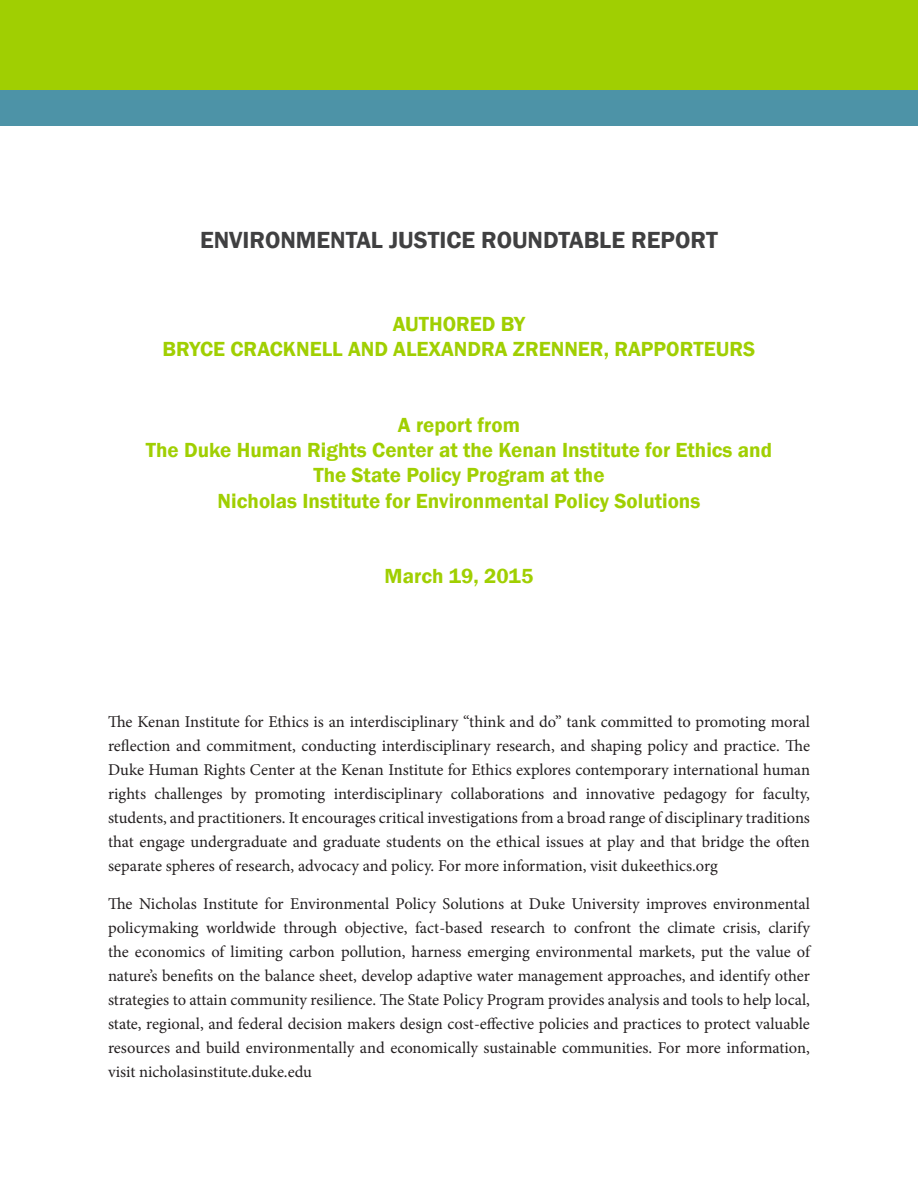
<style>
.page{position:relative;width:918px;height:1188px;background:#fff}
.page>*{position:absolute;margin:0;border:0;box-sizing:border-box;transform-origin:0 0}
.fgd_12ppl{font:600 24px "Franklin Gothic";color:#404041}
.fgd_12ppl-2{font:600 21px "Franklin Gothic";color:#a0cf02}
.minion_12_justified{font:16.5px/24px "Minion Pro";letter-spacing:-.005em;color:#231f20;text-align:justify}
</style>
<div class="page">
<div style="left:0;top:0;width:918px;height:108px;background:#a0cf02"></div>
<div style="left:0;top:91px;width:918px;height:35px;background:#4d93a7"></div>
<p class="fgd_12ppl" style="left:200px;top:226px;width:519px">ENVIRONMENTAL JUSTICE ROUNDTABLE REPORT</p>
<p class="fgd_12ppl-2" style="left:393px;top:311px;width:134px">AUTHORED BY</p>
<p class="fgd_12ppl-2" style="left:162px;top:337px;width:594px">BRYCE CRACKNELL AND ALEXANDRA ZRENNER, RAPPORTEURS</p>
<p class="fgd_12ppl-2" style="left:398px;top:412px;width:124px">A report from</p>
<p class="fgd_12ppl-2" style="left:146px;top:437px;width:628px">The Duke Human Rights Center at the Kenan Institute for Ethics and</p>
<p class="fgd_12ppl-2" style="left:313px;top:463px;width:293px">The State Policy Program at the</p>
<p class="fgd_12ppl-2" style="left:218px;top:488px;width:484px">Nicholas Institute for Environmental Policy Solutions</p>
<p class="fgd_12ppl-2" style="left:385px;top:563px;width:150px">March 19, 2015</p>
<p class="minion_12_justified" style="left:108px;top:710px;width:704px">The Kenan Institute for Ethics is an interdisciplinary “think and do” tank committed to promoting moral reflection and commitment, conducting interdisciplinary research, and shaping policy and practice. The Duke Human Rights Center at the Kenan Institute for Ethics explores contemporary international human rights challenges by promoting interdisciplinary collaborations and innovative pedagogy for faculty, students, and practitioners. It encourages critical investigations from a broad range of disciplinary traditions that engage undergraduate and graduate students on the ethical issues at play and that bridge the often separate spheres of research, advocacy and policy. For more information, visit dukeethics.org</p>
<p class="minion_12_justified" style="left:108px;top:892px;width:704px">The Nicholas Institute for Environmental Policy Solutions at Duke University improves environmental policymaking worldwide through objective, fact-based research to confront the climate crisis, clarify the economics of limiting carbon pollution, harness emerging environmental markets, put the value of nature’s benefits on the balance sheet, develop adaptive water management approaches, and identify other strategies to attain community resilience. The State Policy Program provides analysis and tools to help local, state, regional, and federal decision makers design cost-effective policies and practices to protect valuable resources and build environmentally and economically sustainable communities. For more information, visit nicholasinstitute.duke.edu</p>
</div>
